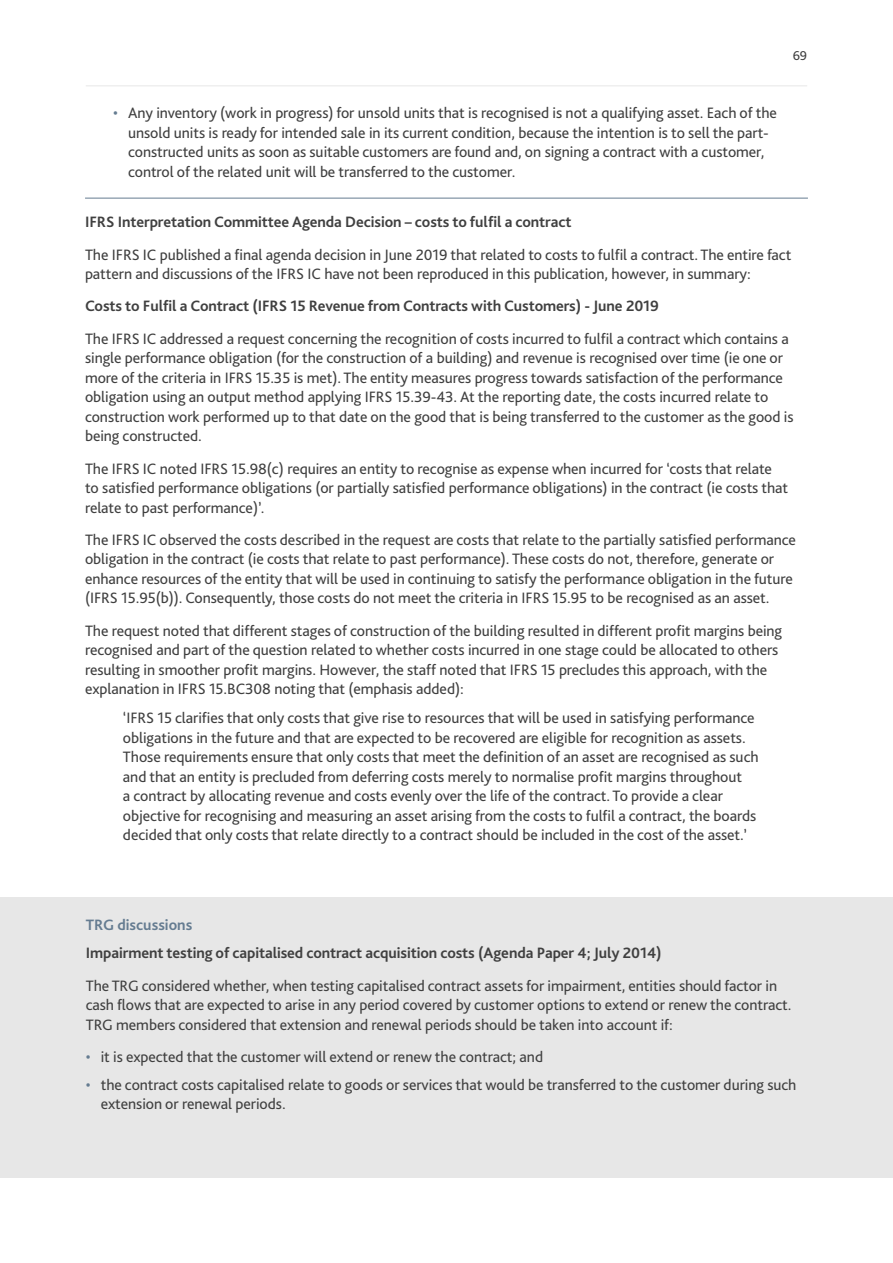
<style>
.page{position:relative;width:893px;height:1263px;background:#fff}
.page>*{position:absolute;margin:0;border:0;box-sizing:border-box;transform-origin:0 0}
.t1{font:15.75px/19.5px "Bliss Pro";letter-spacing:-.005em;color:#404040}
.t2{font:700 15.75px "Bliss Pro";letter-spacing:-.005em;color:#404040}
.t3{font:700 15.75px "Bliss Pro";color:#657c91}
.t4{font:13.5px "Bliss Pro";color:#404040}
.s1{color:#657c91}
</style>
<div class="page">
<div style="left:0;top:898px;width:893px;height:280px;background:#e7e7e7"></div>
<hr style="left:85px;top:198px;width:723px;height:1px;background:#657c91">
<hr style="left:86px;top:85px;width:721px;height:1px;background:#e7e7e7">
<p class="t4" style="left:793px;top:47px;width:16px">69</p>
<p class="t1" style="left:128px;top:103px;width:650px;text-indent:-15px"><span class="s1">•</span> Any inventory (work in progress) for unsold units that is recognised is not a qualifying asset. Each of the unsold units is ready for intended sale in its current condition, because the intention is to sell the part&shy;constructed units as soon as suitable customers are found and, on signing a contract with a customer, control of the related unit will be transferred to the customer.</p>
<p class="t2" style="left:85px;top:212px;width:488px">IFRS Interpretation Committee Agenda Decision – costs to fulfil a contract</p>
<p class="t1" style="left:85px;top:244px;width:708px">The IFRS IC published a final agenda decision in June 2019 that related to costs to fulfil a contract. The entire fact pattern and discussions of the IFRS IC have not been reproduced in this publication, however, in summary:</p>
<p class="t2" style="left:85px;top:296px;width:575px">Costs to Fulfil a Contract (IFRS 15 Revenue from Contracts with Customers) - June 2019</p>
<p class="t1" style="left:85px;top:328px;width:710px">The IFRS IC addressed a request concerning the recognition of costs incurred to fulfil a contract which contains a single performance obligation (for the construction of a building) and revenue is recognised over time (ie one or more of the criteria in IFRS 15.35 is met). The entity measures progress towards satisfaction of the performance obligation using an output method applying IFRS 15.39-43. At the reporting date, the costs incurred relate to construction work performed up to that date on the good that is being transferred to the customer as the good is being constructed.</p>
<p class="t1" style="left:85px;top:458px;width:705px">The IFRS IC noted IFRS 15.98(c) requires an entity to recognise as expense when incurred for ‘costs that relate to satisfied performance obligations (or partially satisfied performance obligations) in the contract (ie costs that relate to past performance)’.</p>
<p class="t1" style="left:85px;top:529px;width:712px">The IFRS IC observed the costs described in the request are costs that relate to the partially satisfied performance obligation in the contract (ie costs that relate to past performance). These costs do not, therefore, generate or enhance resources of the entity that will be used in continuing to satisfy the performance obligation in the future (IFRS 15.95(b)). Consequently, those costs do not meet the criteria in IFRS 15.95 to be recognised as an asset.</p>
<p class="t1" style="left:85px;top:620px;width:699px">The request noted that different stages of construction of the building resulted in different profit margins being recognised and part of the question related to whether costs incurred in one stage could be allocated to others resulting in smoother profit margins. However, the staff noted that IFRS 15 precludes this approach, with the explanation in IFRS 15.BC308 noting that (emphasis added):</p>
<p class="t1" style="left:123px;top:708px;width:637px">‘IFRS 15 clarifies that only costs that give rise to resources that will be used in satisfying performance obligations in the future and that are expected to be recovered are eligible for recognition as assets.<br>Those requirements ensure that only costs that meet the definition of an asset are recognised as such and that an entity is precluded from deferring costs merely to normalise profit margins throughout<br>a contract by allocating revenue and costs evenly over the life of the contract. To provide a clear objective for recognising and measuring an asset arising from the costs to fulfil a contract, the boards decided that only costs that relate directly to a contract should be included in the cost of the asset.’</p>
<p class="t3" style="left:86px;top:915px;width:108px">TRG discussions</p>
<p class="t2" style="left:86px;top:943px;width:577px">Impairment testing of capitalised contract acquisition costs (Agenda Paper 4; July 2014)</p>
<p class="t1" style="left:86px;top:975px;width:707px">The TRG considered whether, when testing capitalised contract assets for impairment, entities should factor in cash flows that are expected to arise in any period covered by customer options to extend or renew the contract.<br>TRG members considered that extension and renewal periods should be taken into account if:</p>
<p class="t1" style="left:86px;top:1046px;width:459px"><span class="s1">•</span> it is expected that the customer will extend or renew the contract; and</p>
<p class="t1" style="left:101px;top:1074px;width:697px;text-indent:-15px"><span class="s1">•</span> the contract costs capitalised relate to goods or services that would be transferred to the customer during such extension or renewal periods.</p>
</div>
